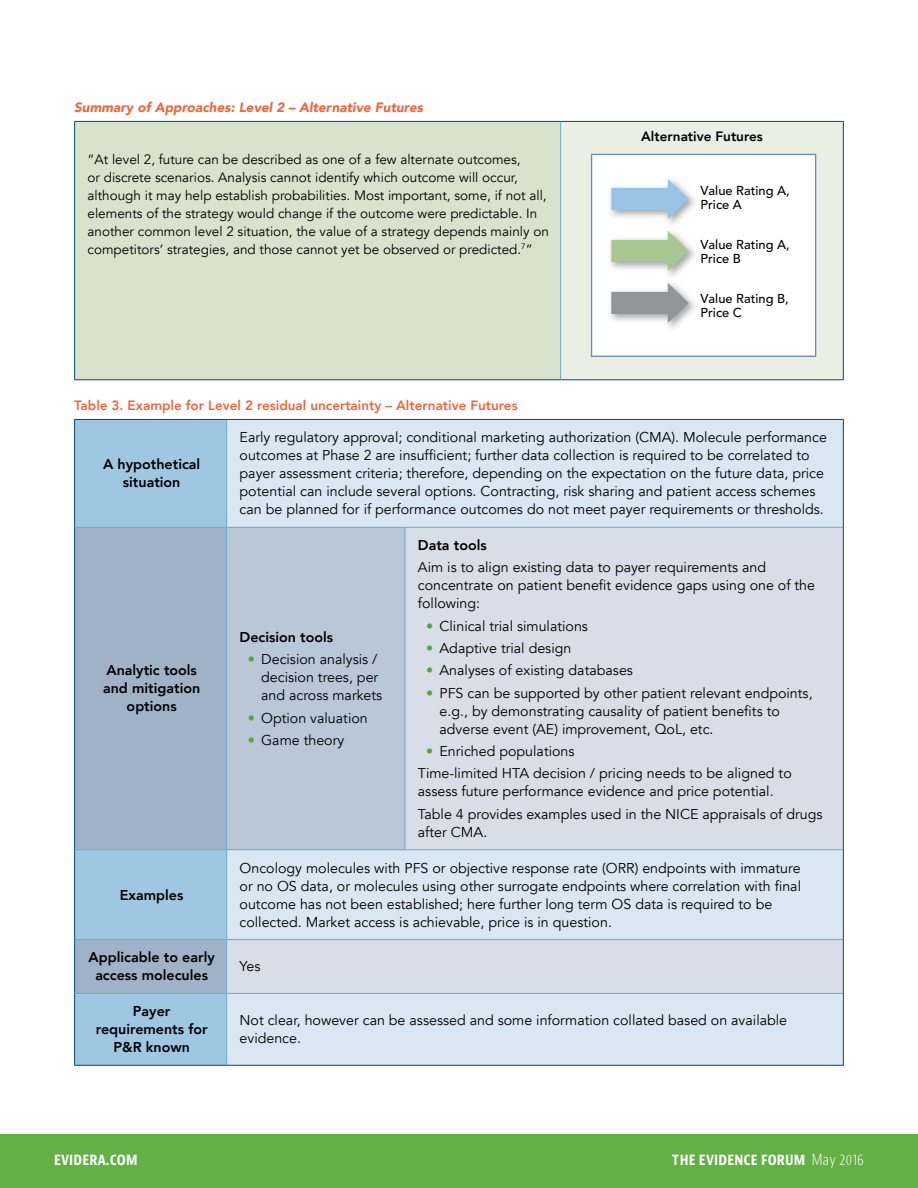
<style>
.page{position:relative;width:918px;height:1188px;background:#fff}
.page>*{position:absolute;margin:0;border:0;box-sizing:border-box;transform-origin:0 0}
.t1{font:700 condensed 15px "Bernino Sans";letter-spacing:.01em;color:#fff}
.t2{font:14.25px/18px "Avenir";color:#000}
.t3{font:800 14.25px/18px "Avenir";color:#000;text-align:center}
.t4{font:13.5px/18px "Avenir";color:#000}
.t5{font:800 13.5px "Avenir";color:#f2653c}
.t6{font:italic 900 13.5px "Avenir";color:#f2653c}
.t7{font:800 13.5px "Avenir";color:#000}
.t8{font:500 12.9px/13.5px "Avenir";color:#000}
.s1{color:#5aa13f}
.s2{font-weight:300}
</style>
<div class="page">
<div style="left:0;top:1134px;width:918px;height:54px;background:#64b046"></div>
<div style="left:75px;top:420px;width:151px;height:645px;background:#a0c7e1"></div>
<div style="left:227px;top:420px;width:616px;height:645px;background:#dae7f2"></div>
<svg style="left:75px;top:528px;width:151px;height:465px;background:#9fb5cc"></svg>
<svg style="left:227px;top:528px;width:616px;height:465px;background:#d2dae5"></svg>
<hr style="left:226px;top:420px;width:1px;height:107px;background:#67abd1">
<hr style="left:75px;top:527px;width:152px;height:1px;background:#67abd1">
<hr style="left:227px;top:527px;width:178px;height:1px;background:#67abd1">
<hr style="left:226px;top:528px;width:1px;height:321px;background:#67abd1">
<hr style="left:405px;top:527px;width:438px;height:1px;background:#67abd1">
<hr style="left:405px;top:528px;width:1px;height:321px;background:#67abd1">
<hr style="left:75px;top:849px;width:152px;height:1px;background:#67abd1">
<hr style="left:227px;top:849px;width:178px;height:1px;background:#67abd1">
<hr style="left:226px;top:850px;width:1px;height:89px;background:#67abd1">
<hr style="left:405px;top:849px;width:438px;height:1px;background:#67abd1">
<hr style="left:75px;top:939px;width:152px;height:1px;background:#67abd1">
<hr style="left:227px;top:939px;width:178px;height:1px;background:#67abd1">
<hr style="left:226px;top:940px;width:1px;height:53px;background:#67abd1">
<hr style="left:405px;top:939px;width:438px;height:1px;background:#67abd1">
<hr style="left:75px;top:993px;width:152px;height:1px;background:#67abd1">
<hr style="left:227px;top:993px;width:178px;height:1px;background:#67abd1">
<hr style="left:226px;top:994px;width:1px;height:71px;background:#67abd1">
<hr style="left:405px;top:993px;width:438px;height:1px;background:#67abd1">
<hr style="left:74px;top:419px;width:153px;height:1px;background:#004d77">
<hr style="left:74px;top:420px;width:1px;height:107px;background:#004d77">
<hr style="left:227px;top:419px;width:178px;height:1px;background:#004d77">
<hr style="left:405px;top:419px;width:439px;height:1px;background:#004d77">
<hr style="left:843px;top:420px;width:1px;height:107px;background:#004d77">
<hr style="left:74px;top:527px;width:1px;height:323px;background:#004d77">
<hr style="left:843px;top:527px;width:1px;height:323px;background:#004d77">
<hr style="left:74px;top:850px;width:1px;height:90px;background:#004d77">
<hr style="left:843px;top:850px;width:1px;height:90px;background:#004d77">
<hr style="left:74px;top:940px;width:1px;height:53px;background:#004d77">
<hr style="left:843px;top:940px;width:1px;height:53px;background:#004d77">
<hr style="left:74px;top:993px;width:1px;height:72px;background:#004d77">
<hr style="left:843px;top:993px;width:1px;height:72px;background:#004d77">
<hr style="left:74px;top:1065px;width:153px;height:1px;background:#004d77">
<hr style="left:227px;top:1065px;width:178px;height:1px;background:#004d77">
<hr style="left:405px;top:1065px;width:439px;height:1px;background:#004d77">
<div style="left:75px;top:121px;width:486px;height:259px;background:#d7e3cd"></div>
<div style="left:561px;top:121px;width:282px;height:259px;background:#e9efe3"></div>
<hr style="left:560px;top:122px;width:1px;height:257px;background:#67abd1">
<hr style="left:74px;top:121px;width:487px;height:1px;background:#004d77">
<hr style="left:74px;top:122px;width:1px;height:257px;background:#004d77">
<hr style="left:561px;top:121px;width:283px;height:1px;background:#004d77">
<hr style="left:843px;top:122px;width:1px;height:257px;background:#004d77">
<hr style="left:74px;top:379px;width:487px;height:1px;background:#004d77">
<hr style="left:561px;top:379px;width:283px;height:1px;background:#004d77">
<div style="left:592px;top:154px;width:224px;height:202px;background:#fff"></div>
<div style="left:591px;top:154px;width:225px;height:203px;border:1px solid #6d8ead"></div>
<img style="left:610px;top:192px;width:85px;height:32px">
<svg style="left:611px;top:179px;width:78px;height:40px"></svg>
<img style="left:610px;top:244px;width:85px;height:32px">
<svg style="left:611px;top:231px;width:78px;height:40px"></svg>
<img style="left:610px;top:296px;width:85px;height:32px">
<svg style="left:611px;top:283px;width:78px;height:40px"></svg>
<p class="t6" style="left:74px;top:96px;width:350px">Summary of Approaches: Level 2 – Alternative Futures</p>
<p class="t4" style="left:88px;top:150px;width:463px">“At level 2, future can be described as one of a few alternate outcomes,<br>or discrete scenarios. Analysis cannot identify which outcome will occur, although it may help establish probabilities. Most important, some, if not all, elements of the strategy would change if the outcome were predictable. In another common level 2 situation, the value of a strategy depends mainly on competitors’ strategies, and those cannot yet be observed or predicted.<sup>7</sup>”</p>
<p class="t5" style="left:74px;top:395px;width:445px">Table 3. Example for Level 2 residual uncertainty – Alternative Futures</p>
<p class="t7" style="left:641px;top:126px;width:123px">Alternative Futures</p>
<p class="t8" style="left:701px;top:183px;width:91px">Value Rating A,<br>Price A</p>
<p class="t8" style="left:701px;top:237px;width:91px">Value Rating A,<br>Price B</p>
<p class="t8" style="left:701px;top:291px;width:90px">Value Rating B,<br>Price C</p>
<p class="t3" style="left:103px;top:455px;width:99px">A hypothetical situation</p>
<p class="t3" style="left:103px;top:662px;width:99px">Analytic tools and mitigation options</p>
<p class="t3" style="left:120px;top:886px;width:65px">Examples</p>
<p class="t2" style="left:240px;top:429px;width:589px">Early regulatory approval; conditional marketing authorization (CMA). Molecule performance outcomes at Phase 2 are insufficient; further data collection is required to be correlated to payer assessment criteria; therefore, depending on the expectation on the future data, price potential can include several options. Contracting, risk sharing and patient access schemes can be planned for if performance outcomes do not meet payer requirements or thresholds.</p>
<p class="t3" style="left:240px;top:628px;width:95px">Decision tools</p>
<p class="t2" style="left:261px;top:651px;width:123px;text-indent:-13px"><span class="s1">•</span> Decision analysis / decision trees, per and across markets</p>
<p class="t2" style="left:248px;top:709px;width:122px"><span class="s1">•</span> Option valuation</p>
<p class="t2" style="left:248px;top:731px;width:98px"><span class="s1">•</span> Game theory</p>
<p class="t3" style="left:418px;top:536px;width:70px">Data tools</p>
<p class="t2" style="left:418px;top:559px;width:399px">Aim is to align existing data to payer requirements and concentrate on patient benefit evidence gaps using one of the following:</p>
<p class="t2" style="left:426px;top:617px;width:163px"><span class="s1">•</span> Clinical trial simulations</p>
<p class="t2" style="left:426px;top:639px;width:147px"><span class="s1">•</span> Adaptive trial design</p>
<p class="t2" style="left:426px;top:662px;width:208px"><span class="s1">•</span> Analyses of existing databases</p>
<p class="t2" style="left:440px;top:684px;width:375px;text-indent:-13px"><span class="s1">•</span> PFS can be supported by other patient relevant endpoints, e.g., by demonstrating causality of patient benefits to adverse event (AE) improvement, QoL, etc.</p>
<p class="t2" style="left:418px;top:740px;width:375px;line-height:22.4px;text-indent:8px"><span class="s1">•</span> Enriched populations<br>Time-limited HTA decision / pricing needs to be aligned to</p>
<p class="t2" style="left:418px;top:781px;width:406px;line-height:22.4px">assess future performance evidence and price potential.<br>Table 4 provides examples used in the NICE appraisals of drugs</p>
<p class="t2" style="left:418px;top:823px;width:71px">after CMA.</p>
<p class="t2" style="left:240px;top:859px;width:563px">Oncology molecules with PFS or objective response rate (ORR) endpoints with immature or no OS data, or molecules using other surrogate endpoints where correlation with final outcome has not been established; here further long term OS data is required to be collected. Market access is achievable, price is in question.</p>
<p class="t3" style="left:89px;top:948px;width:128px">Applicable to early access molecules</p>
<p class="t2" style="left:240px;top:958px;width:22px">Yes</p>
<p class="t3" style="left:96px;top:1002px;width:113px">Payer requirements for<br>P&amp;R known</p>
<p class="t2" style="left:240px;top:1012px;width:549px">Not clear, however can be assessed and some information collated based on available evidence.</p>
<p class="t1" style="left:54px;top:1150px;width:85px">EVIDERA.COM</p>
<p class="t1" style="left:672px;top:1150px;width:193px">THE EVIDENCE FORUM <span class="s2">May 2016</span></p>
</div>
